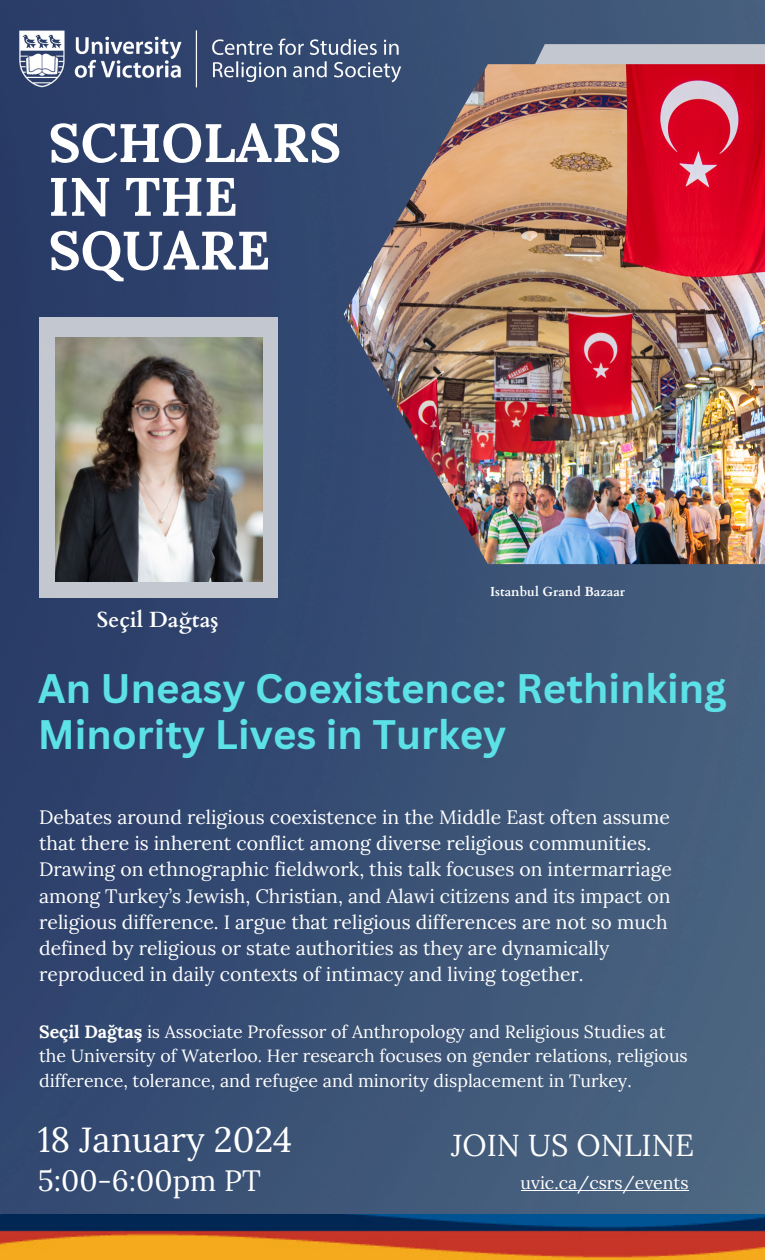
<style>
.page{position:relative;width:765px;height:1260px;background:#fff}
.page>*{position:absolute;margin:0;border:0;box-sizing:border-box;transform-origin:0 0}
.t1{font:700 54px/53.8px "Lora";color:#fff}
.t2{font:700 40.12px/46px "Canva Sans";color:#5ce1e6}
.t3{font:35px "Lora";color:#fff}
.t4{font:30.5px "Lora";color:#fff}
.t5{font:29.38px "Lora";color:#fff}
.t6{font:700 21.88px "Cardo";color:#fff}
.t7{font:19.38px/26.2px "Lora";color:#fff}
.t8{font:17.75px/24.4px "Lora";color:#fff}
.t9{font:17.62px "Lora";color:#fff}
.t10{font:700 13.12px "Cardo";color:#fff}
.s1{font-weight:700}
</style>
<div class="page">
<img style="left:0;top:0;width:765px;height:1215px">
<svg style="left:419px;top:44px;width:346px;height:20px;background:#929daf"></svg>
<img style="left:344px;top:64px;width:421px;height:500px">
<div style="left:39px;top:317px;width:239px;height:281px;background:#c3c7cf"></div>
<svg style="left:38px;top:337px;width:1px;height:105px"></svg>
<img style="left:0;top:12px;width:419px;height:93px">
<img style="left:0;top:1215px;width:765px;height:45px">
<img style="left:55px;top:337px;width:207px;height:244px">
<hr style="left:521px;top:1190px;width:167px;height:1px;background:#fff">
<p class="t1" style="left:48px;top:115px;width:294px">SCHOLARS<br>IN THE<br>SQUARE</p>
<p class="t6" style="left:97px;top:605px;width:123px">Seçil Dağtaş</p>
<p class="t10" style="left:490px;top:583px;width:136px">Istanbul Grand Bazaar</p>
<p class="t2" style="left:38px;top:665px;width:690px">An Uneasy Coexistence: Rethinking<br>Minority Lives in Turkey</p>
<p class="t7" style="left:39px;top:804px;width:634px">Debates around religious coexistence in the Middle East often assume that there is inherent conflict among diverse religious communities.<br>Drawing on ethnographic fieldwork, this talk focuses on intermarriage among Turkey’s Jewish, Christian, and Alawi citizens and its impact on religious difference. I argue that religious differences are not so much defined by religious or state authorities as they are dynamically reproduced in daily contexts of intimacy and living together.</p>
<p class="t8" style="left:39px;top:1019px;width:650px"><span class="s1">Seçil Dağtaş</span> is Associate Professor of Anthropology and Religious Studies at the University of Waterloo. Her research focuses on gender relations, religious difference, tolerance, and refugee and minority displacement in Turkey.</p>
<p class="t3" style="left:38px;top:1117px;width:256px">18 January 2024</p>
<p class="t4" style="left:451px;top:1125px;width:244px">JOIN US ONLINE</p>
<p class="t5" style="left:38px;top:1162px;width:225px">5:00-6:00pm PT</p>
<p class="t9" style="left:521px;top:1171px;width:169px">uvic.ca/csrs/events</p>
</div>
